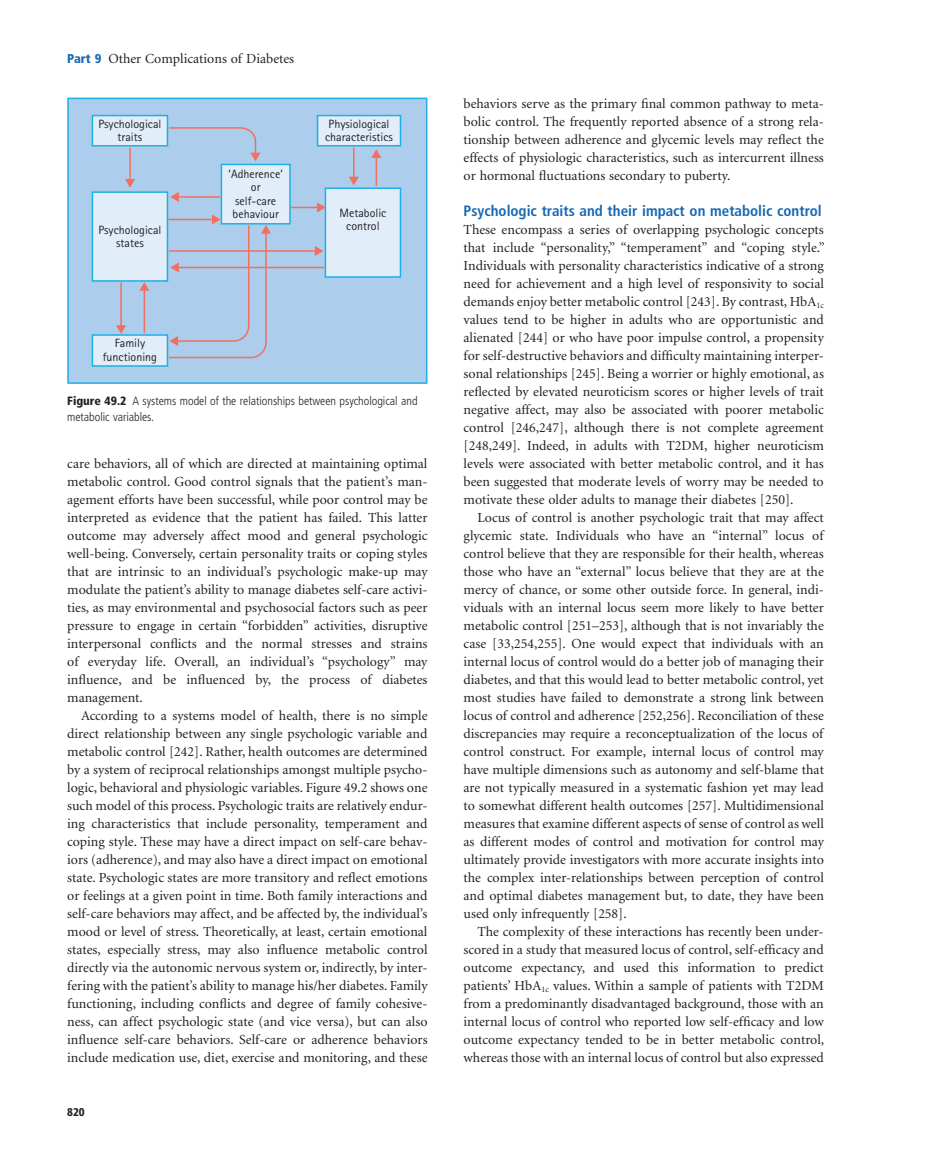
<style>
.page{position:relative;width:932px;height:1174px;background:#fff}
.page>*{position:absolute;margin:0;border:0;box-sizing:border-box;transform-origin:0 0}
.t1{font:700 condensed 15px "Frutiger";color:#1768b4}
.t2{font:13.8px/18px "Minion";color:#231f20;text-align:justify}
.t3{font:12px/13.5px "Rotis Sans Serif";color:#231f20;text-align:center}
.t4{font:300 condensed 12px/16.5px "Frutiger";color:#231f20}
.t5{font:900 condensed 11.25px "Frutiger";color:#231f20}
.s1{font-family:"Frutiger";font-weight:900;font-stretch:condensed;font-size:12.75px;color:#1768b4}
.s2{font-weight:900}
</style>
<div class="page">
<div style="left:68px;top:98px;width:358px;height:285px;background:#accdeb"></div>
<div style="left:67px;top:98px;width:360px;height:286px;border:2px solid #1fb0e6"></div>
<div style="left:92px;top:116px;width:75px;height:30px;background:#e1edf8"></div>
<div style="left:92px;top:115px;width:76px;height:31px;border:2px solid #1fb0e6"></div>
<div style="left:317px;top:116px;width:83px;height:30px;background:#e1edf8"></div>
<div style="left:317px;top:115px;width:84px;height:31px;border:2px solid #1fb0e6"></div>
<div style="left:92px;top:192px;width:75px;height:89px;background:#e1edf8"></div>
<div style="left:92px;top:191px;width:76px;height:91px;border:2px solid #1fb0e6"></div>
<div style="left:325px;top:188px;width:75px;height:89px;background:#e1edf8"></div>
<div style="left:324px;top:187px;width:77px;height:91px;border:2px solid #1fb0e6"></div>
<div style="left:92px;top:335px;width:75px;height:31px;background:#e1edf8"></div>
<div style="left:92px;top:334px;width:76px;height:33px;border:2px solid #1fb0e6"></div>
<div style="left:221px;top:164px;width:69px;height:60px;background:#e1edf8"></div>
<div style="left:220px;top:164px;width:70px;height:60px;border:2px solid #1fb0e6"></div>
<svg style="left:167px;top:125px;width:93px;height:36px"></svg>
<hr style="left:353px;top:147px;width:1px;height:31px;background:#f26f5f">
<svg style="left:349px;top:177px;width:9px;height:8px"></svg>
<hr style="left:375px;top:156px;width:2px;height:30px;background:#f26f5f">
<svg style="left:371px;top:149px;width:10px;height:9px"></svg>
<hr style="left:129px;top:147px;width:2px;height:33px;background:#f26f5f">
<svg style="left:125px;top:179px;width:10px;height:9px"></svg>
<hr style="left:177px;top:196px;width:43px;height:2px;background:#f26f5f">
<svg style="left:170px;top:192px;width:9px;height:10px"></svg>
<svg style="left:290px;top:202px;width:35px;height:10px"></svg>
<hr style="left:169px;top:250px;width:147px;height:2px;background:#f26f5f">
<svg style="left:315px;top:246px;width:8px;height:10px"></svg>
<hr style="left:177px;top:267px;width:147px;height:1px;background:#f26f5f">
<svg style="left:167px;top:214px;width:104px;height:147px"></svg>
<hr style="left:120px;top:282px;width:2px;height:45px;background:#f26f5f">
<svg style="left:116px;top:325px;width:10px;height:9px"></svg>
<hr style="left:143px;top:289px;width:2px;height:44px;background:#f26f5f">
<svg style="left:139px;top:282px;width:10px;height:9px"></svg>
<p class="t2" style="left:67px;top:51px;width:228px"><span class="s1">Part 9</span> Other Complications of Diabetes</p>
<p class="t3" style="left:98px;top:118px;width:65px">Psychological traits</p>
<p class="t3" style="left:325px;top:118px;width:69px;text-align:left">Physiological characteristics</p>
<p class="t3" style="left:98px;top:224px;width:65px">Psychological states</p>
<p class="t3" style="left:103px;top:338px;width:56px">Family functioning</p>
<p class="t3" style="left:228px;top:168px;width:56px">’Adherence’ or<br>self-care behaviour</p>
<p class="t3" style="left:339px;top:207px;width:48px">Metabolic control</p>
<p class="t4" style="left:67px;top:393px;width:352px"><span class="s2">Figure 49.2</span> A systems model of the relationships between psychological and metabolic variables.</p>
<p class="t2" style="left:67px;top:455px;width:362px">care behaviors, all of which are directed at maintaining optimal metabolic control. Good control signals that the patient ’ s man&shy;agement efforts have been successful, while poor control may be interpreted as evidence that the patient has failed. This latter outcome may adversely affect mood and general psychologic well - being. Conversely, certain personality traits or coping styles that are intrinsic to an individual ’ s psychologic make - up may modulate the patient ’ s ability to manage diabetes self - care activi&shy;ties, as may environmental and psychosocial factors such as peer pressure to engage in certain “ forbidden ” activities, disruptive interpersonal conflicts and the normal stresses and strains of everyday life. Overall, an individual ’ s “ psychology ” may influence, and be influenced by, the process of diabetes management.</p>
<p class="t2" style="left:67px;top:707px;width:362px;text-indent:14px">According to a systems model of health, there is no simple direct relationship between any single psychologic variable and metabolic control [242] . Rather, health outcomes are determined by a system of reciprocal relationships amongst multiple psycho&shy;logic, behavioral and physiologic variables. Figure 49.2 shows one such model of this process. Psychologic traits are relatively endur&shy;ing characteristics that include personality, temperament and coping style. These may have a direct impact on self - care behav&shy;iors (adherence), and may also have a direct impact on emotional state. Psychologic states are more transitory and reflect emotions or feelings at a given point in time. Both family interactions and self - care behaviors may affect, and be affected by, the individual ’ s mood or level of stress. Theoretically, at least, certain emotional states, especially stress, may also influence metabolic control directly via the autonomic nervous system or, indirectly, by inter&shy;fering with the patient ’ s ability to manage his/her diabetes. Family functioning, including conflicts and degree of family cohesive&shy;ness, can affect psychologic state (and vice versa), but can also influence self - care behaviors. Self - care or adherence behaviors include medication use, diet, exercise and monitoring, and these</p>
<p class="t5" style="left:67px;top:1108px;width:19px">820</p>
<p class="t2" style="left:463px;top:96px;width:362px">behaviors serve as the primary final common pathway to meta&shy;bolic control. The frequently reported absence of a strong rela&shy;tionship between adherence and glycemic levels may reflect the effects of physiologic characteristics, such as intercurrent illness or hormonal fluctuations secondary to puberty.</p>
<p class="t1" style="left:463px;top:205px;width:359px">Psychologic t raits and t heir i mpact on m etabolic c ontrol</p>
<p class="t2" style="left:463px;top:222px;width:362px">These encompass a series of overlapping psychologic concepts that include “ personality,” “ temperament ” and “ coping style.” Individuals with personality characteristics indicative of a strong need for achievement and a high level of responsivity to social demands enjoy better metabolic control [243] . By contrast, HbA <sub>1c </sub>values tend to be higher in adults who are opportunistic and alienated [244] or who have poor impulse control, a propensity for self - destructive behaviors and difficulty maintaining interper&shy;sonal relationships [245] . Being a worrier or highly emotional, as reflected by elevated neuroticism scores or higher levels of trait negative affect, may also be associated with poorer metabolic control [246,247] , although there is not complete agreement [248,249] . Indeed, in adults with T2DM, higher neuroticism levels were associated with better metabolic control, and it has been suggested that moderate levels of worry may be needed to motivate these older adults to manage their diabetes [250] .</p>
<p class="t2" style="left:463px;top:510px;width:362px;text-indent:14px">Locus of control is another psychologic trait that may affect glycemic state. Individuals who have an “ internal ” locus of control believe that they are responsible for their health, whereas those who have an “ external ” locus believe that they are at the mercy of chance, or some other outside force. In general, indi&shy;viduals with an internal locus seem more likely to have better metabolic control [251 – 253] , although that is not invariably the case [33,254,255] . One would expect that individuals with an internal locus of control would do a better job of managing their diabetes, and that this would lead to better metabolic control, yet most studies have failed to demonstrate a strong link between locus of control and adherence [252,256] . Reconciliation of these discrepancies may require a reconceptualization of the locus of control construct. For example, internal locus of control may have multiple dimensions such as autonomy and self - blame that are not typically measured in a systematic fashion yet may lead to somewhat different health outcomes [257] . Multidimensional measures that examine different aspects of sense of control as well as different modes of control and motivation for control may ultimately provide investigators with more accurate insights into the complex inter - relationships between perception of control and optimal diabetes management but, to date, they have been used only infrequently [258] .</p>
<p class="t2" style="left:463px;top:924px;width:362px;text-indent:14px">The complexity of these interactions has recently been under&shy;scored in a study that measured locus of control, self - efficacy and outcome expectancy, and used this information to predict patients ’ HbA <sub>1c</sub> values. Within a sample of patients with T2DM from a predominantly disadvantaged background, those with an internal locus of control who reported low self - efficacy and low outcome expectancy tended to be in better metabolic control, whereas those with an internal locus of control but also expressed</p>
</div>
